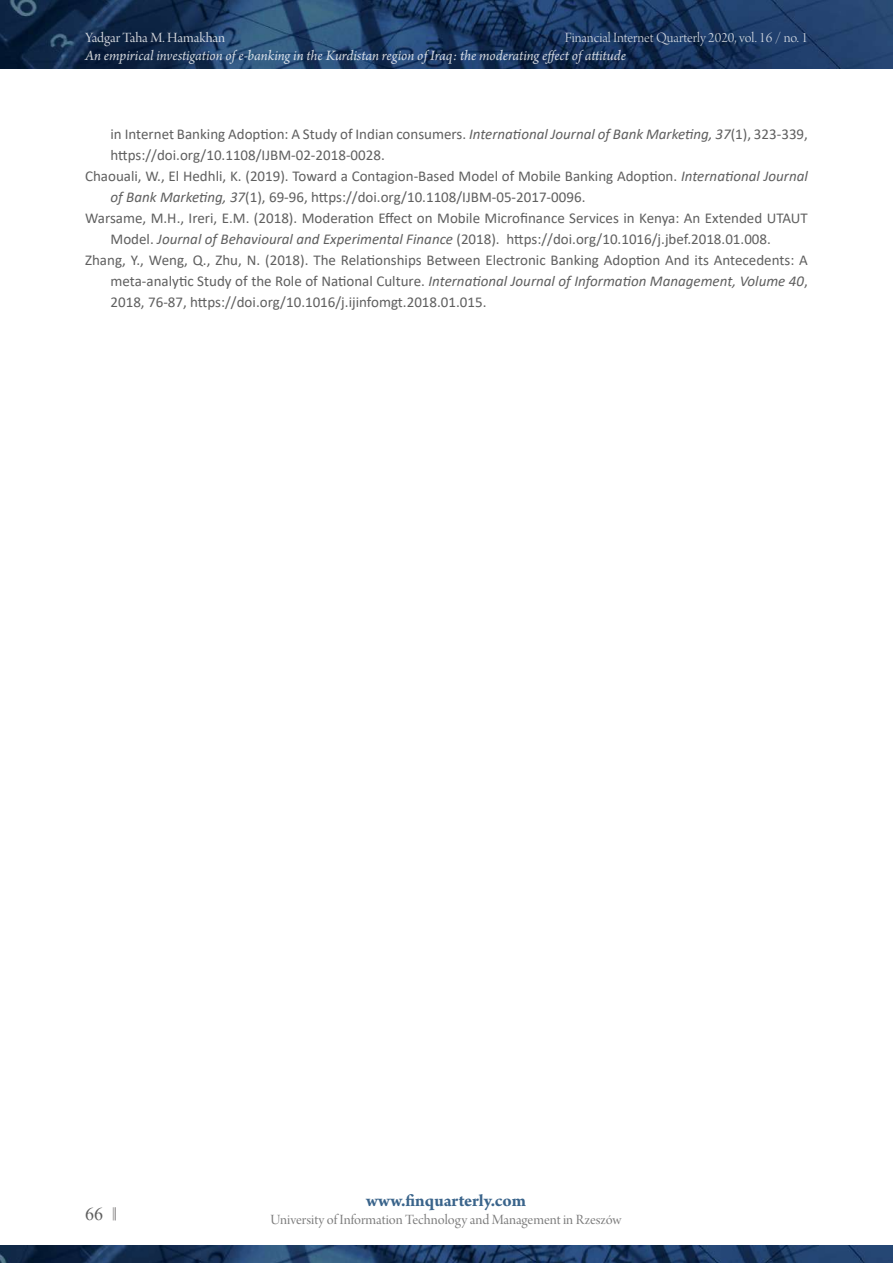
<style>
.page{position:relative;width:893px;height:1263px;background:#fff}
.page>*{position:absolute;margin:0;border:0;box-sizing:border-box;transform-origin:0 0}
.t1{font:700 18px "Arno Pro";color:#3a648b}
.t2{font:18px "Times New Roman";color:#5f5f5f}
.t3{font:15px "Calibri";color:#5f5f5f}
.t4{font:italic 15px "Calibri";color:#5f5f5f}
.t5{font:italic 15px "Arno Pro";letter-spacing:-.005em;color:#fff}
.t6{font:15px "Arno Pro Display";color:#7c7c7c}
.t7{font:15px "Arno Pro Light Display";color:#fff}
.t8{font:15px "Arno Pro Display";letter-spacing:-.005em;color:#fff}
.s1{font-style:italic}
.s2{font-style:normal}
</style>
<div class="page">
<img style="left:0;top:0;width:893px;height:68px">
<img style="left:0;top:1246px;width:893px;height:17px">
<svg style="left:113px;top:1207px;width:3px;height:13px"></svg>
<p class="t8" style="left:85px;top:29px;width:142px">Yadgar Taha M. Hamakhan</p>
<p class="t7" style="left:565px;top:29px;width:245px">Financial Internet Quarterly 2020, vol. 16 / no. 1</p>
<p class="t5" style="left:85px;top:47px;width:542px">An empirical investigation of e-banking in the Kurdistan region of Iraq: the moderating effect of attitude</p>
<p class="t3" style="left:111px;top:123px;width:699px">in Internet Banking Adoption: A Study of Indian consumers. <span class="s1">International Journal of Bank Marketing, 37</span>(1), 323-339,</p>
<p class="t3" style="left:111px;top:144px;width:276px">https://doi.org/10.1108/IJBM-02-2018-0028.</p>
<p class="t3" style="left:85px;top:165px;width:724px">Chaouali, W., El Hedhli, K. (2019). Toward a Contagion-Based Model of Mobile Banking Adoption. <span class="s1">International Journal</span></p>
<p class="t3" style="left:111px;top:186px;width:476px"><span class="s1">of Bank Marketing, 37</span>(1), 69-96, https://doi.org/10.1108/IJBM-05-2017-0096.</p>
<p class="t3" style="left:85px;top:207px;width:724px">Warsame, M.H., Ireri, E.M. (2018). Moderation Effect on Mobile Microfinance Services in Kenya: An Extended UTAUT</p>
<p class="t3" style="left:111px;top:228px;width:662px">Model. <span class="s1">Journal of Behavioural and Experimental Finance</span> (2018). https://doi.org/10.1016/j.jbef.2018.01.008.</p>
<p class="t3" style="left:85px;top:249px;width:724px">Zhang, Y., Weng, Q., Zhu, N. (2018). The Relationships Between Electronic Banking Adoption And its Antecedents: A</p>
<p class="t4" style="left:111px;top:270px;width:699px"><span class="s2">meta-analytic Study of the Role of National Culture.</span> International Journal of Information Management, Volume 40<span class="s2">,</span></p>
<p class="t3" style="left:111px;top:291px;width:377px">2018, 76-87, https://doi.org/10.1016/j.ijinfomgt.2018.01.015.</p>
<p class="t1" style="left:366px;top:1190px;width:159px">www.finquarterly.com</p>
<p class="t2" style="left:85px;top:1201px;width:19px">66</p>
<p class="t6" style="left:271px;top:1212px;width:352px">University of Information Technology and Management in Rzeszów</p>
</div>
